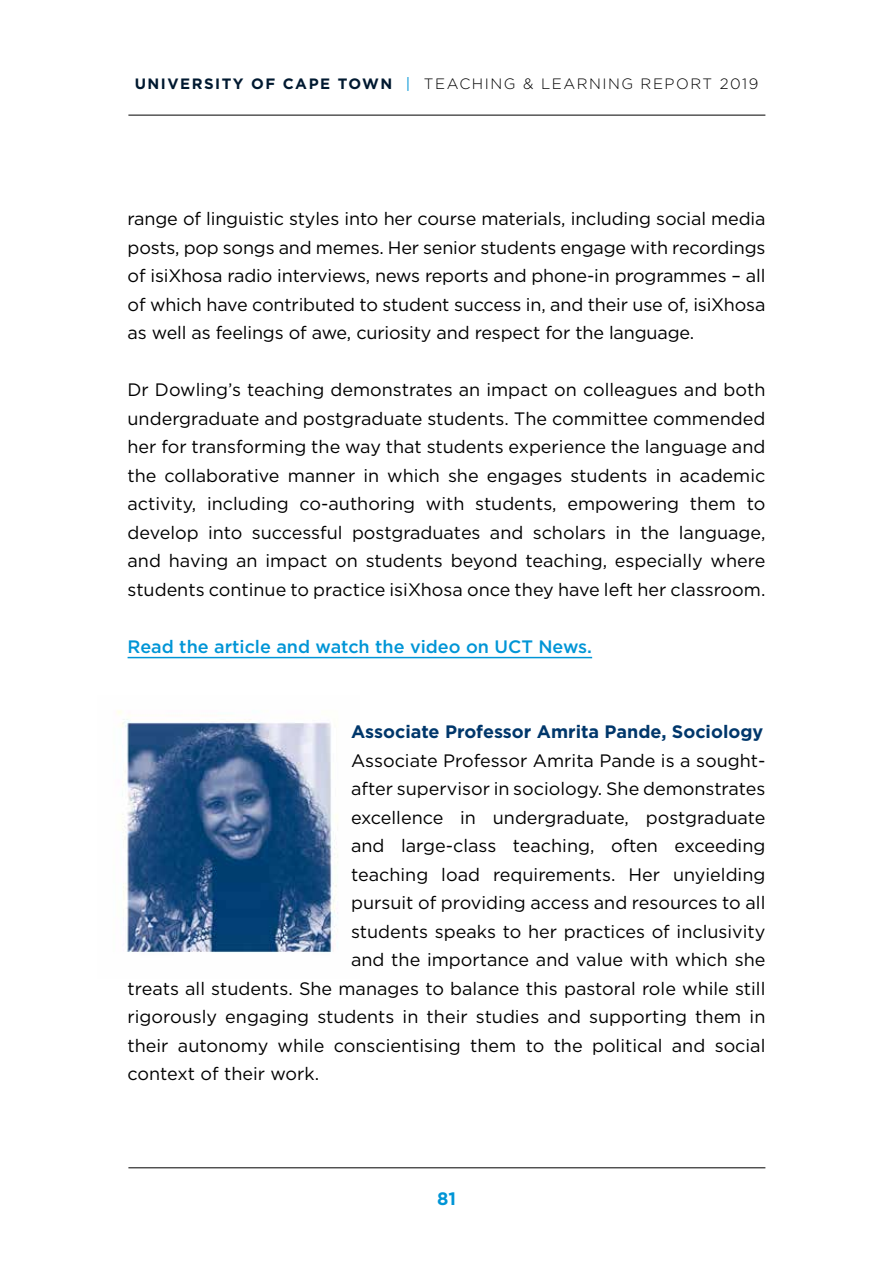
<style>
.page{position:relative;width:893px;height:1263px;background:#fff}
.page>*{position:absolute;margin:0;border:0;box-sizing:border-box;transform-origin:0 0}
.t1{font:18px/28.5px "Gotham";color:#000;text-align:justify}
.t2{font:500 18px "Gotham";color:#0095d6}
.t3{font:700 18px "Gotham";color:#00376b}
.t4{font:700 18px "Gotham";color:#0095d6}
.t5{font:300 15px "Gotham";letter-spacing:.1em;color:#000}
.s1{font-weight:700;color:#001930}
.s2{font-weight:400;color:#0095d6}
</style>
<div class="page">
<hr style="left:128px;top:1167px;width:637px;height:1px;background:#000">
<hr style="left:128px;top:115px;width:637px;height:1px;background:#000">
<img style="left:117px;top:710px;width:221px;height:243px">
<hr style="left:128px;top:657px;width:464px;height:1px;background:#0095d6">
<p class="t5" style="left:135px;top:75px;width:625px"><span class="s1">UNIVERSITY OF CAPE TOWN</span> <span class="s2">|</span> TEACHING &amp; LEARNING REPORT 2019</p>
<p class="t1" style="left:128px;top:204px;width:639px">range of linguistic styles into her course materials, including social media posts, pop songs and memes. Her senior students engage with recordings of isiXhosa radio interviews, news reports and phone-in programmes – all of which have contributed to student success in, and their use of, isiXhosa as well as feelings of awe, curiosity and respect for the language.</p>
<p class="t1" style="left:128px;top:375px;width:639px">Dr Dowling’s teaching demonstrates an impact on colleagues and both undergraduate and postgraduate students. The committee commended her for transforming the way that students experience the language and the collaborative manner in which she engages students in academic activity, including co-authoring with students, empowering them to develop into successful postgraduates and scholars in the language, and having an impact on students beyond teaching, especially where students continue to practice isiXhosa once they have left her classroom.</p>
<p class="t2" style="left:128px;top:634px;width:466px">Read the article and watch the video on UCT News.</p>
<p class="t3" style="left:351px;top:720px;width:414px">Associate Professor Amrita Pande, Sociology</p>
<p class="t1" style="left:351px;top:745px;width:416px">Associate Professor Amrita Pande is a sought-</p>
<p class="t1" style="left:351px;top:774px;width:416px">after supervisor in sociology. She demonstrates</p>
<p class="t1" style="left:351px;top:802px;width:416px">excellence in undergraduate, postgraduate</p>
<p class="t1" style="left:351px;top:831px;width:416px">and large-class teaching, often exceeding</p>
<p class="t1" style="left:351px;top:859px;width:416px">teaching load requirements. Her unyielding</p>
<p class="t1" style="left:351px;top:888px;width:416px">pursuit of providing access and resources to all</p>
<p class="t1" style="left:351px;top:916px;width:416px">students speaks to her practices of inclusivity</p>
<p class="t1" style="left:351px;top:945px;width:416px">and the importance and value with which she</p>
<p class="t1" style="left:128px;top:973px;width:639px">treats all students. She manages to balance this pastoral role while still</p>
<p class="t1" style="left:128px;top:1002px;width:639px">rigorously engaging students in their studies and supporting them in</p>
<p class="t1" style="left:128px;top:1030px;width:639px">their autonomy while conscientising them to the political and social</p>
<p class="t1" style="left:128px;top:1059px;width:193px">context of their work.</p>
<p class="t4" style="left:437px;top:1187px;width:20px">81</p>
</div>
